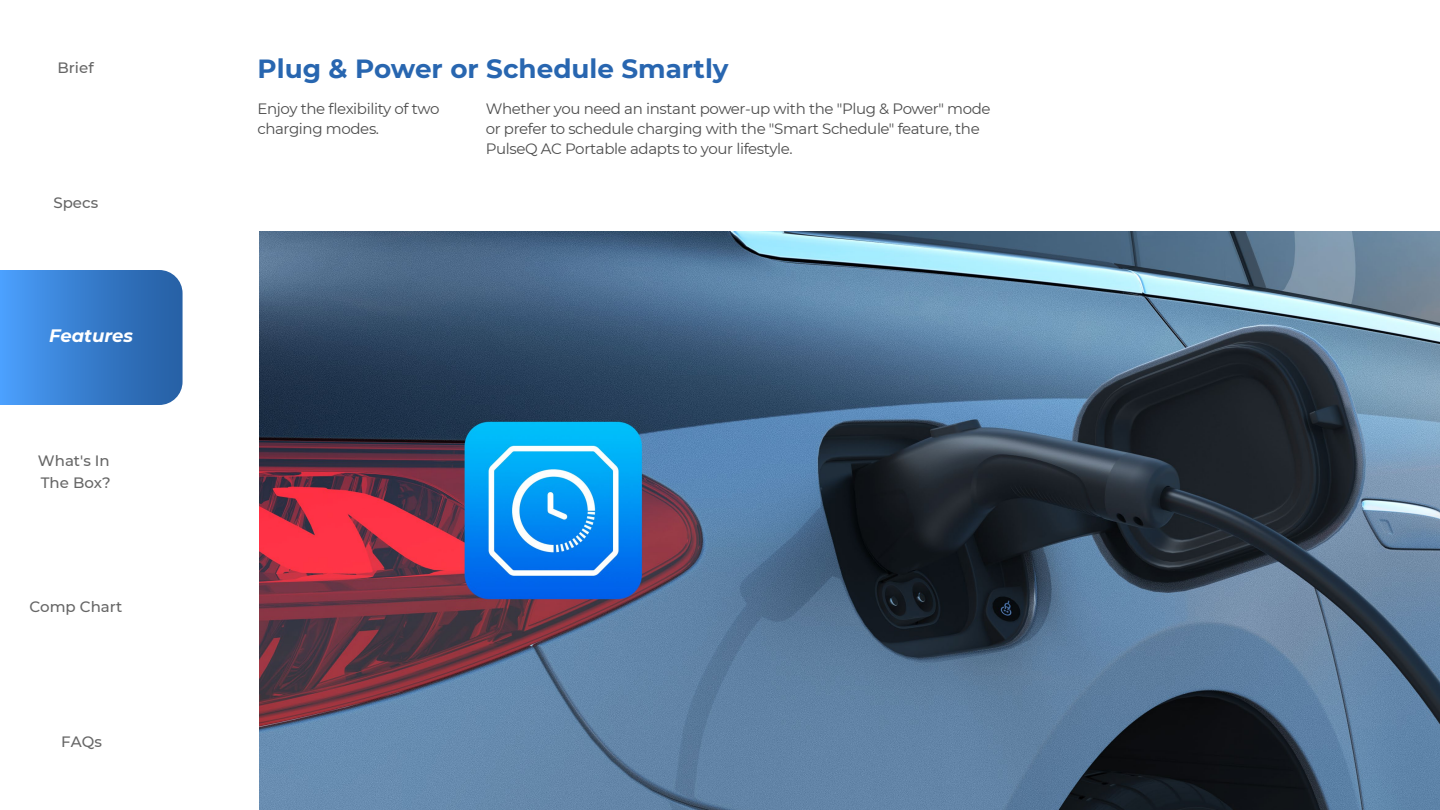
<style>
.page{position:relative;width:1440px;height:810px;background:#fff}
.page>*{position:absolute;margin:0;border:0;box-sizing:border-box;transform-origin:0 0}
.t1{font:700 26.25px "Montserrat";color:#2866b0}
.t2{font:italic 700 18px "Montserrat";color:#fff}
.t3{font:15px/20.2px "Montserrat";letter-spacing:-.025em;color:#4d4d4d}
.t4{font:500 15px/21.6px "Montserrat";color:#666}
</style>
<div class="page">
<img style="left:260px;top:231px;width:1180px;height:579px">
<svg style="left:0;top:270px;width:183px;height:135px;background:#397ece"></svg>
<p class="t4" style="left:57px;top:56px;width:38px">Brief</p>
<p class="t4" style="left:53px;top:191px;width:46px">Specs</p>
<p class="t2" style="left:49px;top:323px;width:86px">Features</p>
<p class="t4" style="left:38px;top:449px;width:74px">What's In<br>The Box?</p>
<p class="t4" style="left:29px;top:595px;width:94px">Comp Chart</p>
<p class="t4" style="left:61px;top:730px;width:42px">FAQs</p>
<h1 class="t1" style="left:258px;top:49px;width:472px">Plug &amp; Power or Schedule Smartly</h1>
<p class="t3" style="left:257px;top:98px;width:184px">Enjoy the flexibility of two charging modes.</p>
<p class="t3" style="left:486px;top:98px;width:506px">Whether you need an instant power-up with the "Plug &amp; Power" mode or prefer to schedule charging with the "Smart Schedule" feature, the<br>PulseQ AC Portable adapts to your lifestyle.</p>
</div>
